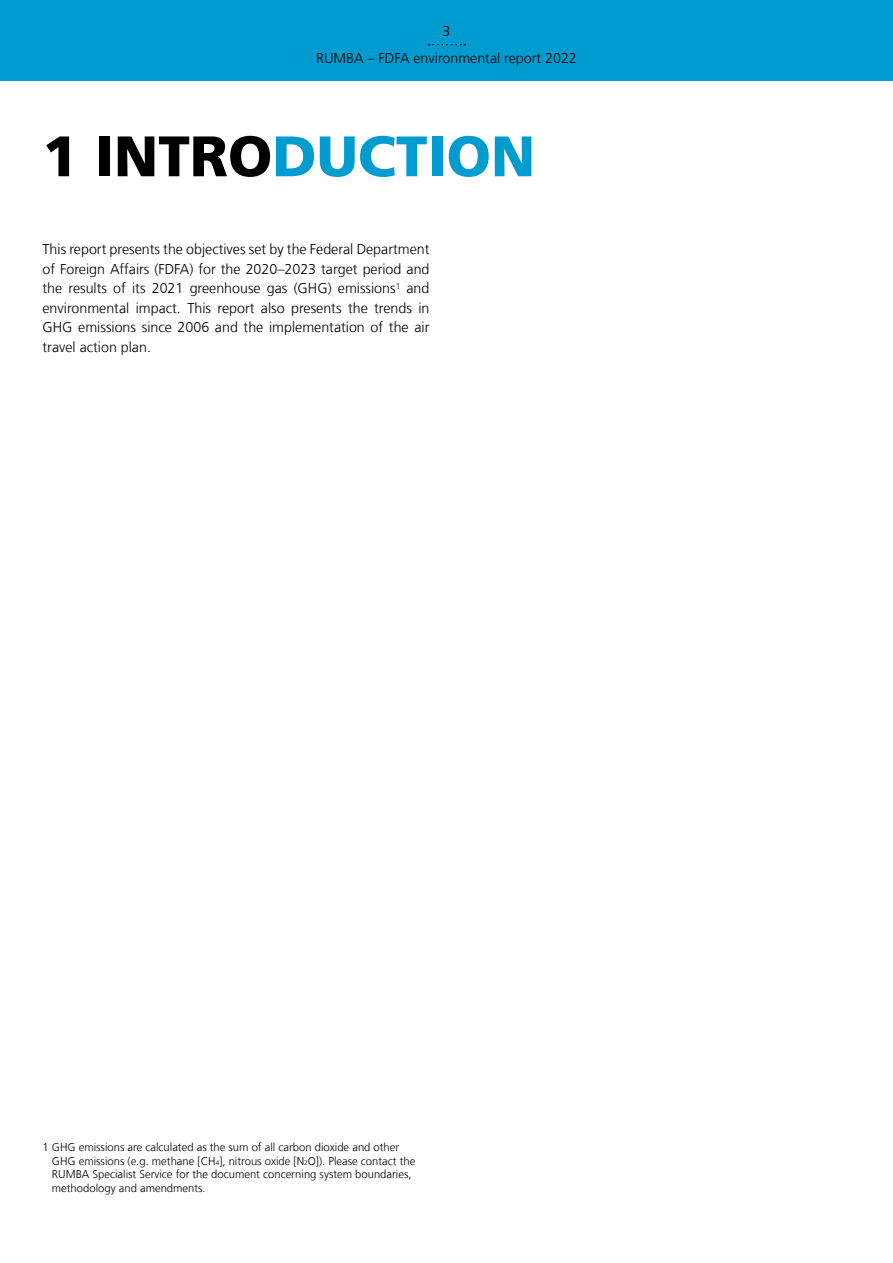
<style>
.page{position:relative;width:893px;height:1263px;background:#fff}
.page>*{position:absolute;margin:0;border:0;box-sizing:border-box;transform-origin:0 0}
.t1{font:900 57px "Frutiger LT Com";color:#009cd0}
.t2{font:300 14.25px/19.5px "Frutiger LT Com";color:#000;text-align:center}
.t3{font:300 11.25px/13.5px "Frutiger LT Com";color:#000}
.s1{color:#000}
.s2{font-size:6.6px}
</style>
<div class="page">
<div style="left:0;top:0;width:893px;height:81px;background:#009cd0"></div>
<svg style="left:429px;top:44px;width:36px;height:1px"></svg>
<p class="t2" style="left:316px;top:18px;width:262px;line-height:26.4px">3<br>RUMBA – FDFA environmental report 2022</p>
<h1 class="t1" style="left:43px;top:122px;width:494px"><span class="s1">1 INTRO</span>DUCTION</h1>
<p class="t2" style="left:43px;top:240px;width:388px;text-align:justify">This report presents the objectives set by the Federal Department of Foreign Affairs (FDFA) for the 2020–2023 target period and the results of its 2021 greenhouse gas (GHG) emissions<sup>1</sup> and environmental impact. This report also presents the trends in GHG emissions since 2006 and the implementation of the air travel action plan.</p>
<p class="t3" style="left:52px;top:1141px;width:365px;text-indent:-9px">1 GHG emissions are calculated as the sum of all carbon dioxide and other GHG emissions (e.g. methane [CH<span class="s2">4</span>], nitrous oxide [N<span class="s2">2</span>O]). Please contact the RUMBA Specialist Service for the document concerning system boundaries, methodology and amendments.</p>
</div>
